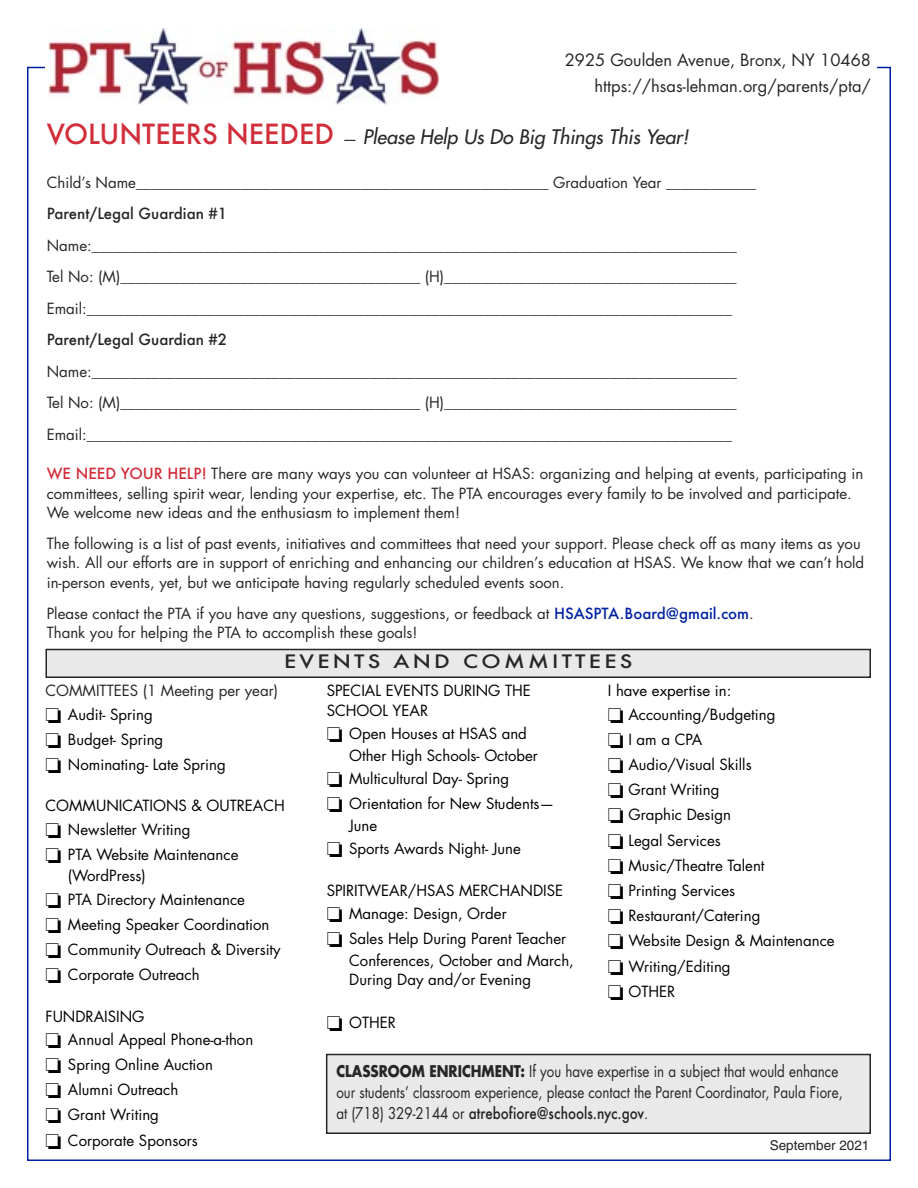
<style>
.page{position:relative;width:918px;height:1188px;background:#fff}
.page>*{position:absolute;margin:0;border:0;box-sizing:border-box;transform-origin:0 0}
.t1{font:italic 19.5px "Futura";color:#272526}
.t2{font:500 18px "Futura";letter-spacing:.15em;color:#272526;scale:1.2 1}
.t3{font:16.5px/25.8px "Futura";color:#272526;text-align:right}
.t4{font:15.75px/20.7px "Futura";color:#272526;scale:.85 1}
.t5{font:15px/19.6px "Futura";color:#272526}
.t6{font:15px/21.8px "Futura";color:#000}
.t7{font:500 15px "Futura";color:#272526}
.t8{font:13.5px "Helvetica";color:#272526}
.s1{font-weight:500;font-style:normal;font-size:27px;color:#d12e3b}
.s2{font-style:normal;font-size:15px}
.s3{font-weight:500;color:#d12e3b}
.s4{font-weight:500;color:#0022a2}
.s5{font-weight:700}
.s6{font-weight:500}
</style>
<div class="page">
<img style="left:48px;top:28px;width:390px;height:76px">
<div style="left:46px;top:650px;width:824px;height:27px;background:#e9e9e9"></div>
<div style="left:45px;top:649px;width:826px;height:29px;border:2px solid #272526"></div>
<div style="left:327px;top:1055px;width:543px;height:78px;background:#e9e9e9"></div>
<div style="left:326px;top:1054px;width:545px;height:80px;border:2px solid #272526"></div>
<p class="t3" style="left:565px;top:49px;width:308px">2925 Goulden Avenue, Bronx, NY 10468 https://hsas-lehman.org/parents/pta/</p>
<p class="t1" style="left:47px;top:127px;width:647px"><span class="s1">VO L U N T E E R S N E E D E D</span> <span class="s2">—</span> Please Help Us Do Big Things This Year!</p>
<p class="t5" style="left:47px;top:174px;width:711px">Child’s Name_______________________________________________________ Graduation Year ____________</p>
<p class="t7" style="left:47px;top:204px;width:182px">Parent/Legal Guardian #1</p>
<p class="t5" style="left:47px;top:237px;width:692px">Name:______________________________________________________________________________________</p>
<p class="t5" style="left:47px;top:268px;width:692px">Tel No: (M)________________________________________ (H)_______________________________________</p>
<p class="t5" style="left:47px;top:300px;width:687px">Email:______________________________________________________________________________________</p>
<p class="t7" style="left:47px;top:330px;width:182px">Parent/Legal Guardian #2</p>
<p class="t5" style="left:47px;top:363px;width:692px">Name:______________________________________________________________________________________</p>
<p class="t5" style="left:47px;top:394px;width:692px">Tel No: (M)________________________________________ (H)_______________________________________</p>
<p class="t5" style="left:47px;top:426px;width:687px">Email:______________________________________________________________________________________</p>
<p class="t5" style="left:47px;top:465px;width:818px"><span class="s3">WE NEED YOUR HELP!</span> There are many ways you can volunteer at HSAS: organizing and helping at events, participating in committees, selling spirit wear, lending your expertise, etc. The PTA encourages every family to be involved and participate.<br>We welcome new ideas and the enthusiasm to implement them!</p>
<p class="t5" style="left:47px;top:535px;width:819px">The following is a list of past events, initiatives and committees that need your support. Please check off as many items as you wish. All our efforts are in support of enriching and enhancing our children’s education at HSAS. We know that we can’t hold in-person events, yet, but we anticipate having regularly scheduled events soon.</p>
<p class="t5" style="left:47px;top:604px;width:708px">Please contact the PTA if you have any questions, suggestions, or feedback at <span class="s4">HSASPTA.Board@gmail.com</span>.</p>
<p class="t5" style="left:47px;top:624px;width:372px">Thank you for helping the PTA to accomplish these goals!</p>
<p class="t2" style="left:284px;top:650px;width:292px">EVENTS AND COMMITTEES</p>
<p class="t5" style="left:45px;top:682px;width:234px">COMMITTEES (1 Meeting per year)</p>
<p class="t6" style="left:45px;top:705px;width:109px">□ Audit- Spring</p>
<p class="t6" style="left:45px;top:730px;width:119px">□ Budget- Spring</p>
<p class="t6" style="left:45px;top:755px;width:182px">□ Nominating- Late Spring</p>
<p class="t6" style="left:45px;top:796px;width:241px">COMMUNICATIONS &amp; OUTREACH</p>
<p class="t6" style="left:45px;top:819px;width:146px">□ Newsletter Writing</p>
<p class="t6" style="left:68px;top:845px;width:172px;text-indent:-23px">□ PTA Website Maintenance (WordPress)</p>
<p class="t6" style="left:45px;top:890px;width:201px">□ PTA Directory Maintenance</p>
<p class="t6" style="left:45px;top:915px;width:225px">□ Meeting Speaker Coordination</p>
<p class="t6" style="left:45px;top:940px;width:237px">□ Community Outreach &amp; Diversity</p>
<p class="t6" style="left:45px;top:965px;width:156px">□ Corporate Outreach</p>
<p class="t6" style="left:45px;top:1006px;width:101px">FUNDRAISING</p>
<p class="t6" style="left:45px;top:1030px;width:209px">□ Annual Appeal Phone-a-thon</p>
<p class="t6" style="left:45px;top:1055px;width:169px">□ Spring Online Auction</p>
<p class="t6" style="left:45px;top:1080px;width:134px">□ Alumni Outreach</p>
<p class="t6" style="left:45px;top:1105px;width:115px">□ Grant Writing</p>
<p class="t6" style="left:45px;top:1130px;width:154px">□ Corporate Sponsors</p>
<p class="t6" style="left:327px;top:682px;width:206px;line-height:19.6px">SPECIAL EVENTS DURING THE<br>SCHOOL YEAR</p>
<p class="t6" style="left:349px;top:724px;width:190px;text-indent:-22px">□ Open Houses at HSAS and<br>Other High Schools- October</p>
<p class="t6" style="left:327px;top:769px;width:184px">□ Multicultural Day- Spring</p>
<p class="t6" style="left:349px;top:794px;width:207px;text-indent:-22px">□ Orientation for New Students—<br>June</p>
<p class="t6" style="left:327px;top:839px;width:196px">□ Sports Awards Night- June</p>
<p class="t6" style="left:327px;top:880px;width:238px">SPIRITWEAR/HSAS MERCHANDISE</p>
<p class="t6" style="left:327px;top:904px;width:182px">□ Manage: Design, Order</p>
<p class="t6" style="left:349px;top:929px;width:226px;text-indent:-22px">□ Sales Help During Parent Teacher<br>Conferences, October and March,</p>
<p class="t6" style="left:349px;top:970px;width:184px">During Day and/or Evening</p>
<p class="t6" style="left:327px;top:1013px;width:71px">□ OTHER</p>
<p class="t6" style="left:608px;top:681px;width:125px">I have expertise in:</p>
<p class="t6" style="left:608px;top:705px;width:169px">□ Accounting/Budgeting</p>
<p class="t6" style="left:608px;top:730px;width:96px">□ I am a CPA</p>
<p class="t6" style="left:608px;top:755px;width:145px">□ Audio/Visual Skills</p>
<p class="t6" style="left:608px;top:780px;width:113px">□ Grant Writing</p>
<p class="t6" style="left:608px;top:805px;width:125px">□ Graphic Design</p>
<p class="t6" style="left:608px;top:831px;width:114px">□ Legal Services</p>
<p class="t6" style="left:608px;top:856px;width:158px">□ Music/Theatre Talent</p>
<p class="t6" style="left:608px;top:881px;width:129px">□ Printing Services</p>
<p class="t6" style="left:608px;top:906px;width:154px">□ Restaurant/Catering</p>
<p class="t6" style="left:608px;top:931px;width:228px">□ Website Design &amp; Maintenance</p>
<p class="t6" style="left:608px;top:957px;width:124px">□ Writing/Editing</p>
<p class="t6" style="left:608px;top:982px;width:69px">□ OTHER</p>
<p class="t4" style="left:336px;top:1063px;width:597px"><span class="s5">CLASSROOM ENRICHMENT:</span> If you have expertise in a subject that would enhance our students’ classroom experience, please contact the Parent Coordinator, Paula Fiore, at (718) 329-2144 or <span class="s6">atrebofiore@schools.nyc.gov</span>.</p>
<p class="t8" style="left:770px;top:1141px;width:101px">September 2021</p>
</div>
